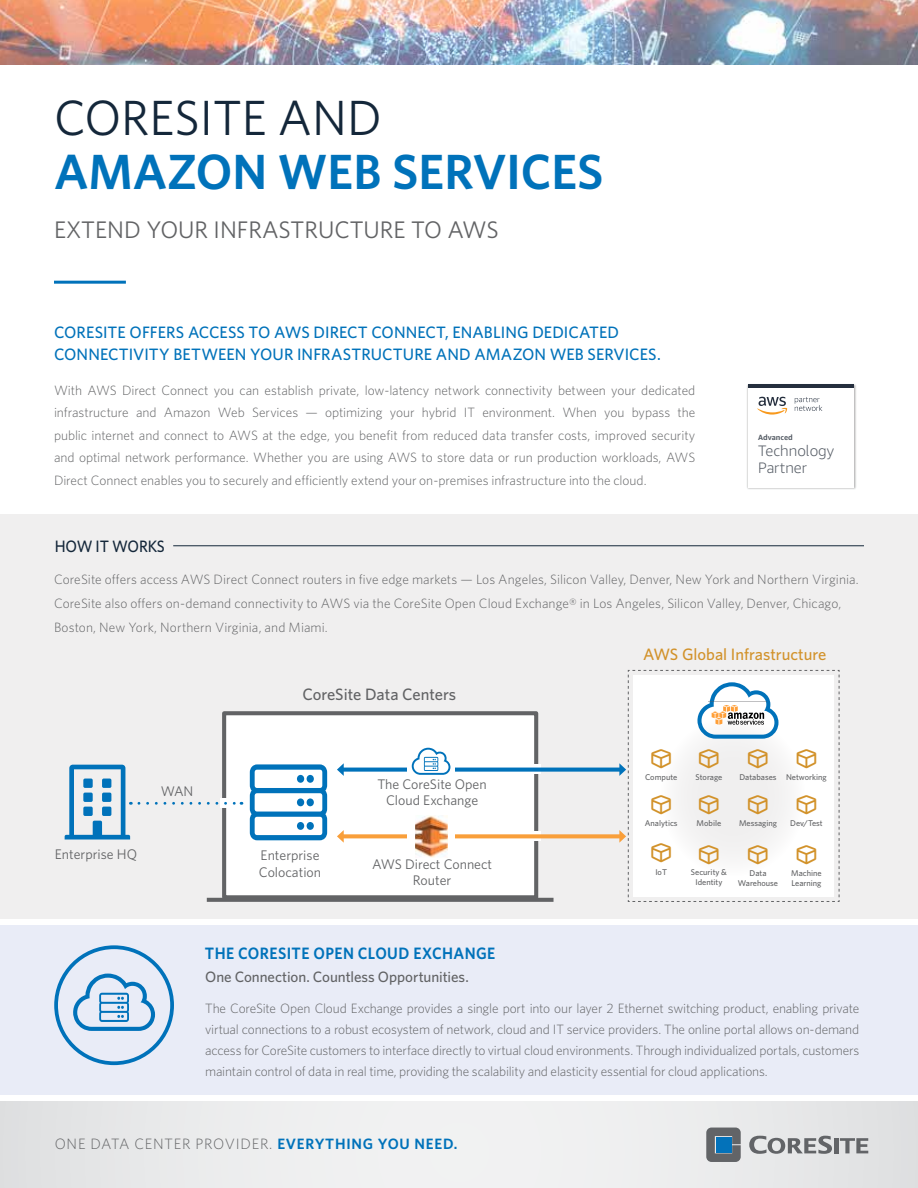
<style>
.page{position:relative;width:918px;height:1188px;background:#fff}
.page>*{position:absolute;margin:0;border:0;box-sizing:border-box;transform-origin:0 0}
.t1{font:600 49.5px "Whitney";color:#0072ba}
.t2{font:49.5px "Whitney";color:#14273a}
.t3{font:24px "Whitney";color:#626365}
.t4{font:500 16.5px/22.5px "Whitney";letter-spacing:.005em;color:#0072ba}
.t5{font:600 16.5px "Whitney";letter-spacing:.025em;color:#0072ba;scale:.94 1}
.t6{font:500 16.5px "Whitney";color:#d2922a}
.t7{font:500 16.5px "Whitney";color:#626365}
.t8{font:500 16.5px "Whitney";letter-spacing:-.01em;color:#14273a;scale:.94 1}
.t9{font:300 15.15px/17px "Amazon Ember Display";color:#555c65}
.t10{font:300 15px "Whitney";letter-spacing:.05em;color:#626365}
.t11{font:500 15px "Whitney";letter-spacing:-.005em;color:#626365}
.t12{font:13.95px/16.4px "Whitney";color:#626365;text-align:center}
.t13{font:300 13.5px/22.5px "Whitney";color:#626365;text-align:justify}
.t14{font:500 8.4px/10.1px "Whitney";color:#626365;text-align:center}
.t15{font:700 7.5px "Amazon Ember";color:#555c65}
.s1{font-weight:600;color:#0072ba}
</style>
<div class="page">
<div style="left:0;top:926px;width:918px;height:169px;background:#e9ecf7"></div>
<div style="left:0;top:514px;width:918px;height:405px;background:#f0efef"></div>
<hr style="left:173px;top:545px;width:691px;height:1px;background:#14273a">
<img style="left:0;top:0;width:918px;height:64px">
<div style="left:0;top:1102px;width:918px;height:86px;background:#ecedee"></div>
<div style="left:222px;top:711px;width:316px;height:188px;background:#fff;border:4px solid #626365"></div>
<svg style="left:532px;top:764px;width:8px;height:10px"></svg>
<svg style="left:532px;top:832px;width:8px;height:9px"></svg>
<svg style="left:207px;top:898px;width:347px;height:4px"></svg>
<svg style="left:344px;top:768px;width:275px;height:4px"></svg>
<svg style="left:337px;top:763px;width:7px;height:13px"></svg>
<svg style="left:344px;top:834px;width:275px;height:4px"></svg>
<svg style="left:337px;top:830px;width:7px;height:13px"></svg>
<svg style="left:250px;top:764px;width:77px;height:76px"></svg>
<div style="left:407px;top:748px;width:48px;height:30px;background:#fff"></div>
<div style="left:407px;top:818px;width:48px;height:30px;background:#fff"></div>
<div style="left:220px;top:799px;width:8px;height:9px;background:#fff"></div>
<img style="left:416px;top:815px;width:31px;height:43px">
<svg style="left:139px;top:802px;width:103px;height:3px"></svg>
<svg style="left:412px;top:748px;width:38px;height:27px"></svg>
<svg style="left:73px;top:974px;width:82px;height:57px"></svg>
<svg style="left:65px;top:765px;width:66px;height:75px"></svg>
<div style="left:54px;top:945px;width:120px;height:120px;border:4px solid #0072ba;border-radius:50%"></div>
<hr style="left:54px;top:281px;width:72px;height:3px;background:#0072ba">
<img style="left:747px;top:384px;width:109px;height:105px">
<div style="left:748px;top:385px;width:106px;height:103px;background:#fff"></div>
<hr style="left:748px;top:385px;width:106px;height:3px;background:#252f3e">
<svg style="left:757px;top:397px;width:30px;height:18px"></svg>
<svg style="left:795px;top:397px;width:27px;height:14px"></svg>
<svg style="left:706px;top:1128px;width:35px;height:34px"></svg>
<div style="left:716px;top:1137px;width:15px;height:15px;background:#0372ba"></div>
<svg style="left:749px;top:1136px;width:83px;height:18px"></svg>
<div style="left:834px;top:1138px;width:5px;height:15px;background:#626467"></div>
<svg style="left:840px;top:1138px;width:28px;height:15px"></svg>
<svg style="left:619px;top:670px;width:221px;height:232px"></svg>
<h1 class="t2" style="left:54px;top:85px;width:329px">CORESITE AND</h1>
<h1 class="t1" style="left:54px;top:139px;width:551px">AMAZON WEB SERVICES</h1>
<h2 class="t3" style="left:54px;top:214px;width:446px">EXTEND YOUR INFRASTRUCTURE TO AWS</h2>
<p class="t4" style="left:54px;top:320px;width:608px">CORESITE OFFERS ACCESS TO AWS DIRECT CONNECT, ENABLING DEDICATED<br>CONNECTIVITY BETWEEN YOUR INFRASTRUCTURE AND AMAZON WEB SERVICES.</p>
<p class="t13" style="left:54px;top:378px;width:643px">With AWS Direct Connect you can establish private, low-latency network connectivity between your dedicated infrastructure and Amazon Web Services — optimizing your hybrid IT environment. When you bypass the public internet and connect to AWS at the edge, you benefit from reduced data transfer costs, improved security and optimal network performance. Whether you are using AWS to store data or run production workloads, AWS Direct Connect enables you to securely and efficiently extend your on-premises infrastructure into the cloud.</p>
<p class="t8" style="left:55px;top:536px;width:119px">HOW IT WORKS</p>
<p class="t15" style="left:758px;top:432px;width:36px">Advanced</p>
<p class="t9" style="left:758px;top:443px;width:78px">Technology<br>Partner</p>
<p class="t13" style="left:54px;top:567px;width:806px;line-height:24px;text-align:left">CoreSite offers access AWS Direct Connect routers in five edge markets — Los Angeles, Silicon Valley, Denver, New York and Northern Virginia.<br>CoreSite also offers on-demand connectivity to AWS via the CoreSite Open Cloud Exchange® in Los Angeles, Silicon Valley, Denver, Chicago,<br>Boston, New York, Northern Virginia, and Miami.</p>
<p class="t7" style="left:303px;top:684px;width:155px">CoreSite Data Centers</p>
<p class="t6" style="left:643px;top:644px;width:185px">AWS Global Infrastructure</p>
<p class="t12" style="left:55px;top:846px;width:84px">Enterprise HQ</p>
<p class="t12" style="left:161px;top:783px;width:34px">WAN</p>
<p class="t12" style="left:259px;top:846px;width:64px;text-align:left">Enterprise<br>Colocation</p>
<p class="t12" style="left:378px;top:775px;width:111px">The CoreSite Open<br>Cloud Exchange</p>
<p class="t12" style="left:372px;top:855px;width:122px">AWS Direct Connect<br>Router</p>
<p class="t14" style="left:645px;top:772px;width:34px">Compute</p>
<p class="t14" style="left:739px;top:772px;width:89px">Databases Networking</p>
<p class="t14" style="left:697px;top:818px;width:26px">Mobile</p>
<p class="t14" style="left:696px;top:772px;width:28px">Storage</p>
<p class="t14" style="left:645px;top:818px;width:34px">Analytics</p>
<p class="t14" style="left:739px;top:818px;width:40px">Messaging</p>
<p class="t14" style="left:790px;top:818px;width:34px">Dev/Test</p>
<p class="t14" style="left:691px;top:867px;width:38px">Security &amp;<br>Identity</p>
<p class="t14" style="left:655px;top:867px;width:13px">IoT</p>
<p class="t14" style="left:738px;top:868px;width:42px">Data<br>Warehouse</p>
<p class="t14" style="left:791px;top:868px;width:32px;text-align:left">Machine<br>Learning</p>
<p class="t5" style="left:205px;top:943px;width:311px">THE CORESITE OPEN CLOUD EXCHANGE</p>
<p class="t11" style="left:205px;top:967px;width:265px">One Connection. Countless Opportunities.</p>
<p class="t13" style="left:205px;top:997px;width:656px;line-height:21px">The CoreSite Open Cloud Exchange provides a single port into our layer 2 Ethernet switching product, enabling private virtual connections to a robust ecosystem of network, cloud and IT service providers. The online portal allows on-demand access for CoreSite customers to interface directly to virtual cloud environments. Through individualized portals, customers maintain control of data in real time, providing the scalability and elasticity essential for cloud applications.</p>
<p class="t10" style="left:55px;top:1134px;width:404px">ONE DATA CENTER PROVIDER. <span class="s1">EVERYTHING YOU NEED.</span></p>
</div>
